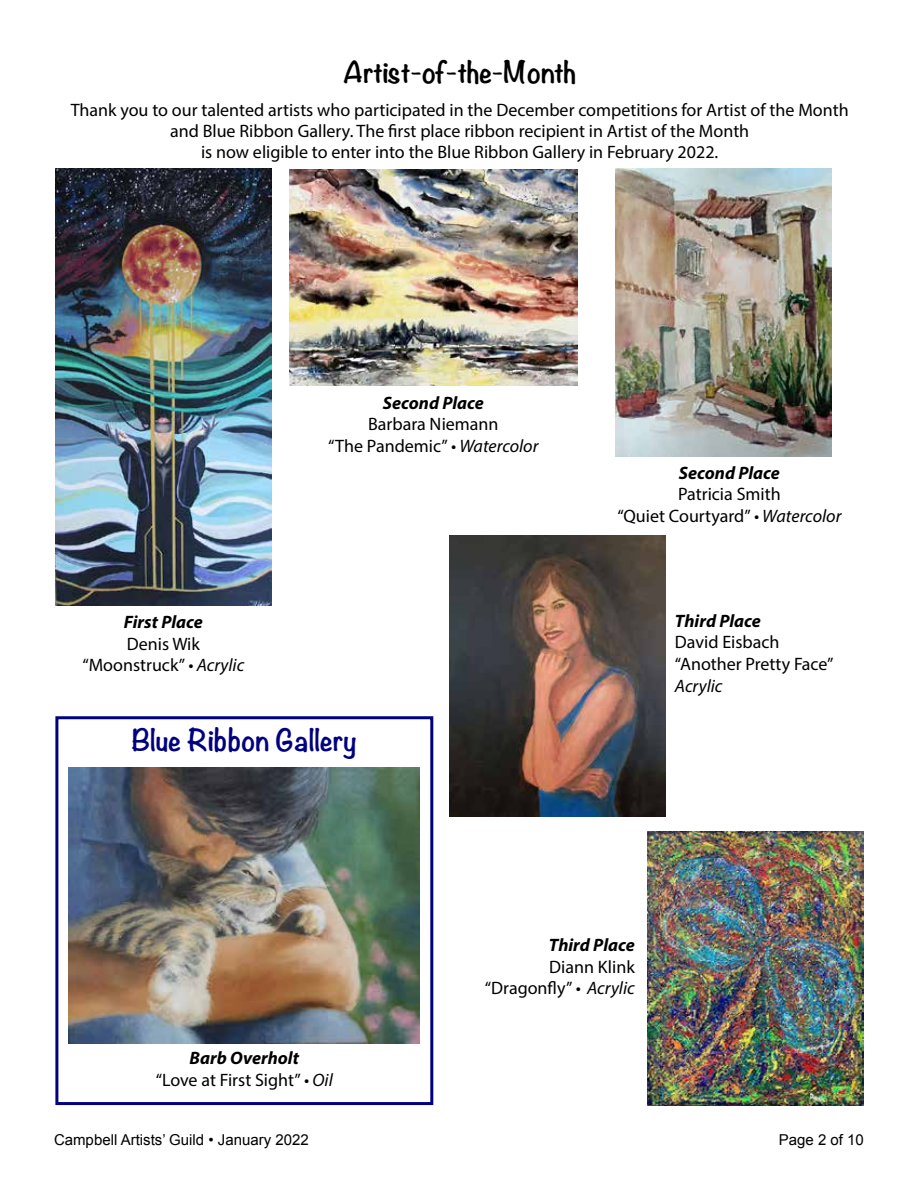
<style>
.page{position:relative;width:918px;height:1188px;background:#fff}
.page>*{position:absolute;margin:0;border:0;box-sizing:border-box;transform-origin:0 0}
.t1{font:700 27px "Noteworthy";letter-spacing:-.01em;color:#000}
.t2{font:700 27px "Noteworthy";color:#000080}
.t3{font:18px/21.6px "Myriad Pro";color:#000;text-align:center}
.t4{font:italic 700 18px "Myriad Pro";color:#000}
.t5{font:italic 18px "Myriad Pro";color:#000}
.t6{font:15px "Arial";color:#000}
.s1{font-style:italic}
.s2{font-weight:700;font-style:italic}
</style>
<div class="page">
<img style="left:450px;top:535px;width:216px;height:282px">
<img style="left:648px;top:832px;width:216px;height:273px">
<img style="left:55px;top:168px;width:216px;height:438px">
<img style="left:289px;top:170px;width:288px;height:216px">
<div style="left:55px;top:716px;width:378px;height:389px;border:3px solid #000080"></div>
<img style="left:69px;top:768px;width:351px;height:276px">
<img style="left:616px;top:168px;width:216px;height:289px">
<h1 class="t1" style="left:343px;top:48px;width:234px">Artist-of-the-Month</h1>
<p class="t3" style="left:71px;top:99px;width:779px;line-height:21px">Thank you to our talented artists who participated in the December competitions for Artist of the Month and Blue Ribbon Gallery. The first place ribbon recipient in Artist of the Month<br>is now eligible to enter into the Blue Ribbon Gallery in February 2022.</p>
<p class="t4" style="left:124px;top:610px;width:80px">First Place</p>
<p class="t3" style="left:82px;top:633px;width:163px">Denis Wik “Moonstruck” <span class="s1">• Acrylic</span></p>
<p class="t4" style="left:383px;top:391px;width:103px">Second Place</p>
<p class="t3" style="left:328px;top:413px;width:212px">Barbara Niemann<br>“The Pandemic” <span class="s1">• Watercolor</span></p>
<h1 class="t2" style="left:131px;top:716px;width:227px">Blue Ribbon Gallery</h1>
<p class="t4" style="left:679px;top:461px;width:103px">Second Place</p>
<p class="t3" style="left:617px;top:483px;width:225px">Patricia Smith<br>“Quiet Courtyard” <span class="s1">• Watercolor</span></p>
<p class="t4" style="left:675px;top:609px;width:87px">Third Place</p>
<p class="t3" style="left:675px;top:631px;width:160px;text-align:left">David Eisbach “Another Pretty Face”</p>
<p class="t5" style="left:675px;top:674px;width:49px">Acrylic</p>
<p class="t3" style="left:156px;top:1047px;width:179px"><span class="s2">Barb Overholt<br></span>“Love at First Sight” <span class="s1">• Oil</span></p>
<p class="t4" style="left:549px;top:933px;width:87px">Third Place</p>
<p class="t3" style="left:485px;top:955px;width:151px;text-align:right">Diann Klink “Dragonfly” <span class="s1">• Acrylic</span></p>
<p class="t6" style="left:54px;top:1130px;width:256px">Campbell Artists’ Guild • January 2022</p>
<p class="t6" style="left:779px;top:1130px;width:87px">Page 2 of 10</p>
</div>
